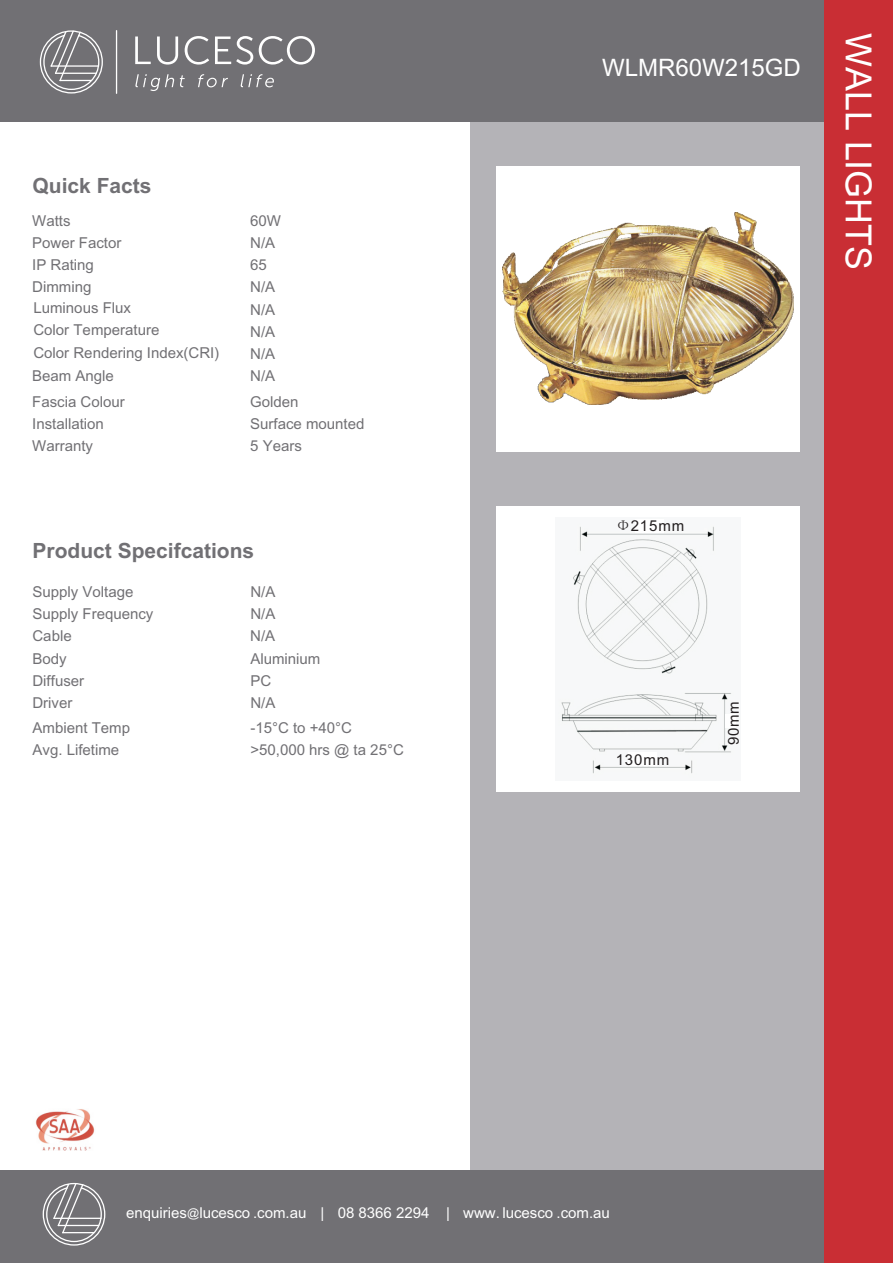
<style>
.page{position:relative;width:893px;height:1263px;background:#fff}
.page>*{position:absolute;margin:0;border:0;box-sizing:border-box;transform-origin:0 0}
.t1{font:36px "Arial Unicode MS";color:#fff}
.t2{font:24px "Arial Unicode MS";color:#fff}
.t3{font:700 21px "Arial";color:#717074}
.t4{font:15px/22.2px "Arial Unicode MS";color:#717074}
.t5{font:15px "Arial Unicode MS";color:#fff}
.t6{font:15px "Arial";letter-spacing:.055em;color:#231f20}
.s1{font-family:"Sim Sun"}
.s2{font-size:12px}
</style>
<div class="page">
<div style="left:471px;top:122px;width:354px;height:1049px;background:#b4b3b7"></div>
<div style="left:0;top:1171px;width:889px;height:92px;background:#717074"></div>
<div style="left:0;top:0;width:889px;height:122px;background:#717074"></div>
<svg style="left:135px;top:37px;width:16px;height:27px"></svg>
<svg style="left:157px;top:37px;width:21px;height:28px"></svg>
<svg style="left:185px;top:36px;width:24px;height:29px"></svg>
<svg style="left:215px;top:36px;width:38px;height:29px"></svg>
<svg style="left:259px;top:36px;width:56px;height:29px"></svg>
<svg style="left:135px;top:74px;width:39px;height:17px"></svg>
<svg style="left:180px;top:75px;width:5px;height:12px"></svg>
<svg style="left:198px;top:74px;width:30px;height:13px"></svg>
<svg style="left:241px;top:74px;width:33px;height:13px"></svg>
<hr style="left:116px;top:30px;width:1px;height:64px;background:#fff">
<svg style="left:40px;top:30px;width:63px;height:64px"></svg>
<svg style="left:43px;top:1183px;width:62px;height:62px"></svg>
<div style="left:496px;top:166px;width:304px;height:285px;background:#fff"></div>
<div style="left:496px;top:506px;width:304px;height:286px;background:#fff"></div>
<img style="left:35px;top:1109px;width:60px;height:42px">
<div style="left:825px;top:0;width:68px;height:1263px;background:#c92e34"></div>
<img style="left:503px;top:213px;width:290px;height:191px">
<img style="left:561px;top:526px;width:171px;height:248px">
<div style="left:635px;top:519px;width:28px;height:14px;background:#fff"></div>
<div style="left:725px;top:714px;width:11px;height:14px;background:#fff"></div>
<div style="left:628px;top:752px;width:28px;height:13px;background:#fff"></div>
<h3 class="t3" style="left:32px;top:177px;width:121px">Quick Facts</h3>
<p class="t4" style="left:32px;top:211px;width:91px">Watts<br>Power Factor<br>IP Rating<br>Dimming</p>
<p class="t4" style="left:33px;top:298px;width:187px">Luminous Flux<br>Color Temperature<br>Color Rendering Index(CRI)</p>
<p class="t4" style="left:32px;top:366px;width:83px">Beam Angle</p>
<p class="t4" style="left:250px;top:211px;width:32px">60W<br>N/A<br>65<br>N/A<br>N/A<br>N/A<br>N/A<br>N/A</p>
<p class="t4" style="left:32px;top:392px;width:94px">Fascia Colour<br>Installation<br>Warranty</p>
<p class="t4" style="left:250px;top:392px;width:116px">Golden<br>Surface mounted<br>5 Years</p>
<h3 class="t3" style="left:32px;top:543px;width:223px">Product Specifcations</h3>
<p class="t4" style="left:32px;top:582px;width:122px">Supply Voltage<br>Supply Frequency<br>Cable<br>Body<br>Diffuser<br>Driver</p>
<p class="t4" style="left:32px;top:718px;width:99px">Ambient Temp<br>Avg. Lifetime</p>
<p class="t4" style="left:250px;top:582px;width:72px">N/A<br>N/A<br>N/A<br>Aluminium<br>PC<br>N/A</p>
<p class="t4" style="left:250px;top:718px;width:155px">-15°C to +40°C &gt;50,000 hrs @ ta 25°C</p>
<h2 class="t2" style="left:602px;top:58px;width:200px">WLMR60W215GD</h2>
<h1 class="t1" style="left:872px;top:33px;width:238px;rotate:90deg">WALL LIGHTS</h1>
<p class="t6" style="left:616px;top:520px;width:70px"><span class="s1">Φ</span>215mm</p>
<p class="t6" style="left:616px;top:754px;width:55px">130mm</p>
<p class="t6" style="left:728px;top:745px;width:46px;rotate:-90deg">90mm</p>
<p class="t5" style="left:126px;top:1207px;width:485px">enquiries<span class="s2">@</span>lucesco .com.au | 08 8366 2294 | www. lucesco .com.au</p>
</div>
